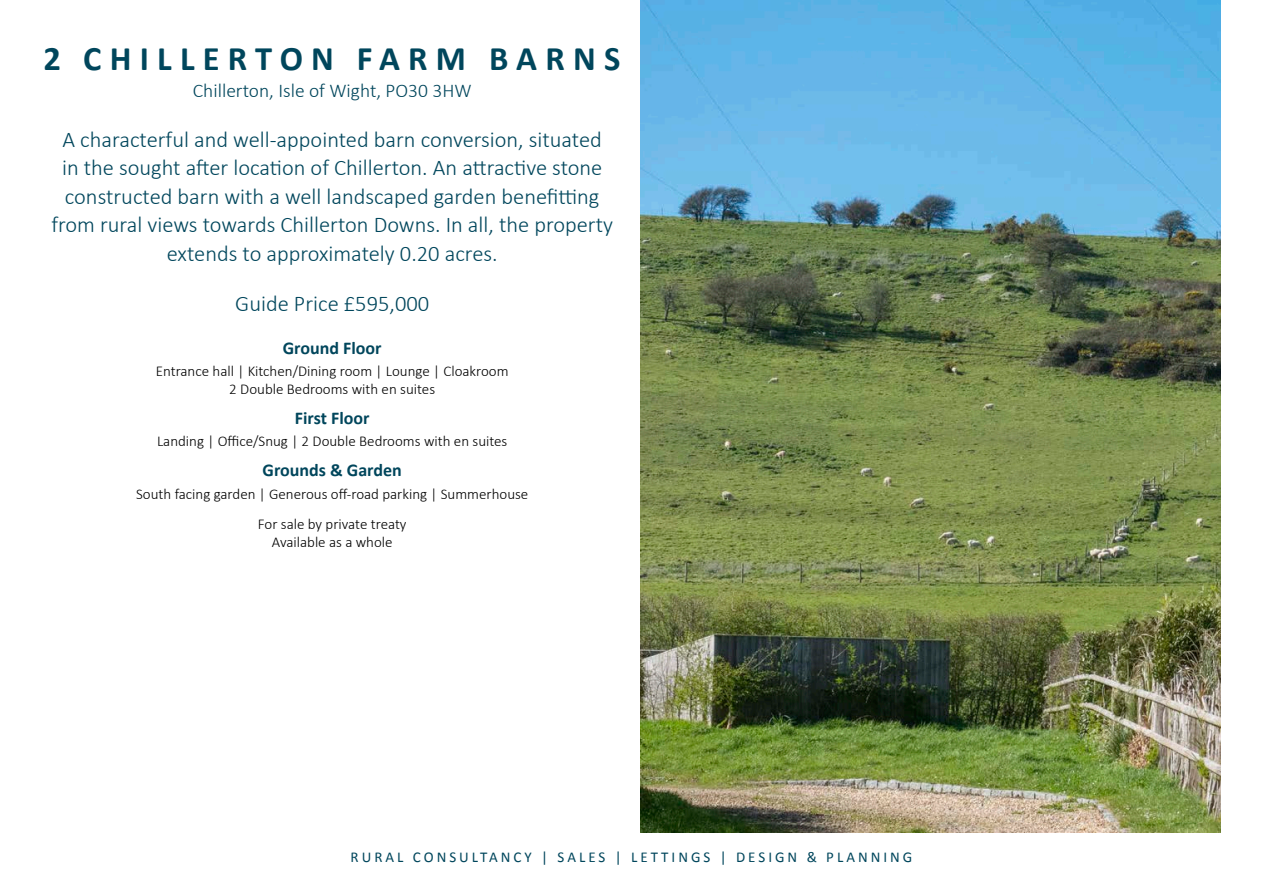
<style>
.page{position:relative;width:1263px;height:893px;background:#fff}
.page>*{position:absolute;margin:0;border:0;box-sizing:border-box;transform-origin:0 0}
.t1{font:700 34.5px "Calibri";letter-spacing:.24em;color:#00465c}
.t2{font:300 22.5px/28.5px "Calibri";color:#00465c;text-align:center}
.t3{font:300 19.5px "Calibri";color:#00465c}
.t4{font:700 18px "Calibri";color:#00465c}
.t5{font:300 15px/18px "Calibri";color:#000;text-align:center}
.t6{font:15px "Calibri";letter-spacing:.2em;color:#00465c}
</style>
<div class="page">
<img style="left:640px;top:0;width:580px;height:833px">
<h1 class="t1" style="left:43px;top:36px;width:578px">2 CHILLERTON FARM BARNS</h1>
<p class="t3" style="left:193px;top:79px;width:280px">Chillerton, Isle of Wight, PO30 3HW</p>
<p class="t2" style="left:51px;top:124px;width:563px">A characterful and well-appointed barn conversion, situated in the sought after location of Chillerton. An attractive stone constructed barn with a well landscaped garden benefitting from rural views towards Chillerton Downs. In all, the property extends to approximately 0.20 acres.</p>
<p class="t2" style="left:235px;top:288px;width:195px">Guide Price £595,000</p>
<p class="t4" style="left:283px;top:336px;width:100px">Ground Floor</p>
<p class="t5" style="left:156px;top:361px;width:354px">Entrance hall | Kitchen/Dining room | Lounge | Cloakroom<br>2 Double Bedrooms with en suites</p>
<p class="t4" style="left:295px;top:406px;width:76px">First Floor</p>
<p class="t5" style="left:157px;top:431px;width:352px">Landing | Office/Snug | 2 Double Bedrooms with en suites</p>
<p class="t4" style="left:263px;top:459px;width:141px">Grounds &amp; Garden</p>
<p class="t5" style="left:136px;top:477px;width:394px;line-height:30.8px">South facing garden | Generous off-road parking | Summerhouse<br>For sale by private treaty</p>
<p class="t5" style="left:272px;top:533px;width:122px">Available as a whole</p>
<p class="t6" style="left:351px;top:847px;width:563px">RURAL CONSULTANCY | SALES | LETTINGS | DESIGN &amp; PLANNING</p>
</div>
